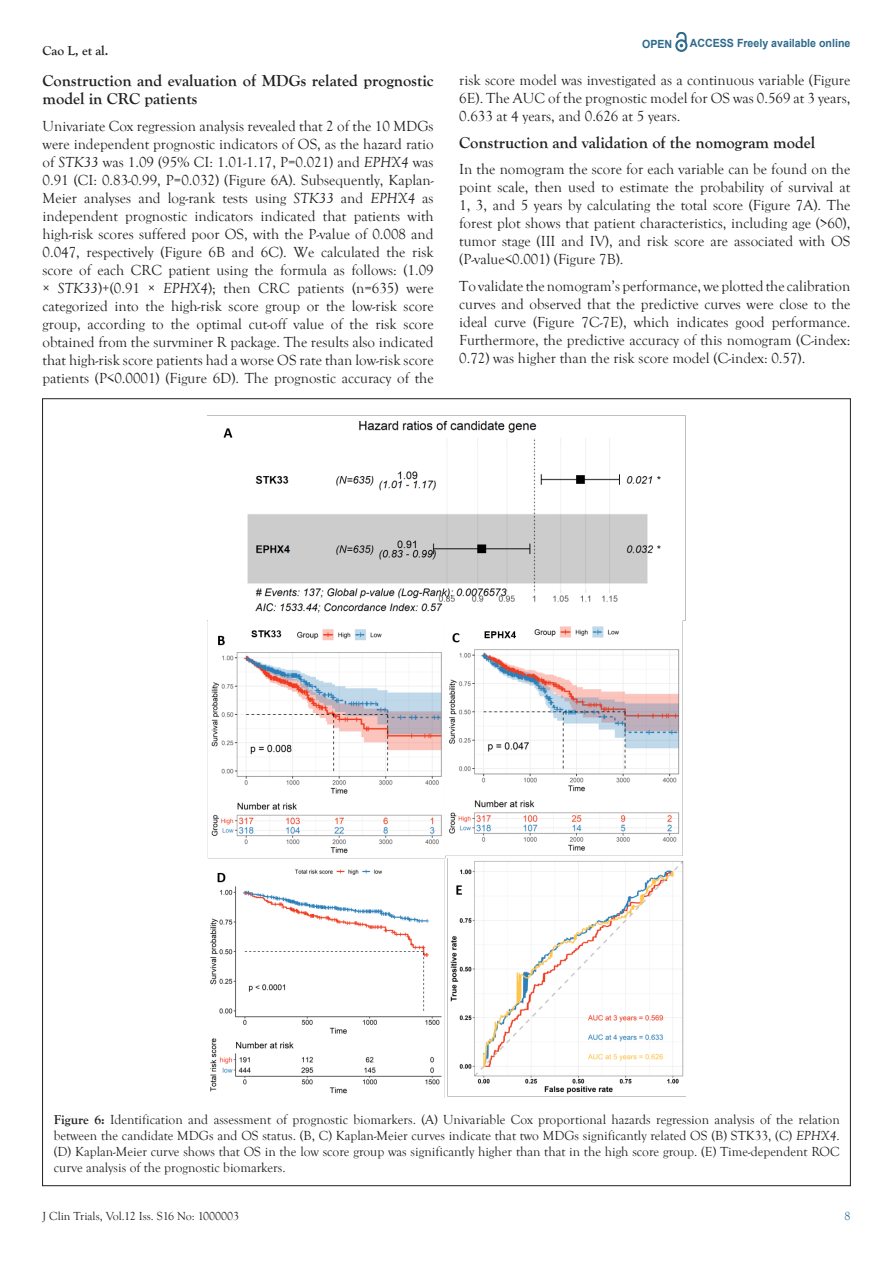
<style>
.page{position:relative;width:893px;height:1263px;background:#fff}
.page>*{position:absolute;margin:0;border:0;box-sizing:border-box;transform-origin:0 0}
.Sub-Side_hedding{font:700 16.5px/18px "Goudy Old Style T";color:#231f20}
.Sub-Side_hedding-2{font:15px/18px "Goudy Old Style T";color:#231f20;text-align:justify}
.t1{font:13.5px/16.2px "Goudy Old Style T";color:#231f20;text-align:justify}
.t2{font:700 13.5px "Goudy Old Style T";color:#231f20}
.t3{font:12px "Goudy Old Style T";color:#231f20}
.t4{font:12px "Goudy Old Style T";color:#2d6a8f}
.t5{font:700 11.25px "Arial";color:#2d6a8e;scale:.94 1}
.s1{font-style:italic}
.s2{font-weight:700}
</style>
<div class="page">
<svg style="left:675px;top:32px;width:12px;height:20px"></svg>
<img style="left:207px;top:415px;width:479px;height:682px">
<p class="t2" style="left:43px;top:43px;width:67px">Cao L, et al.</p>
<p class="Sub-Side_hedding" style="left:43px;top:72px;width:393px">Construction and evaluation of MDGs related prognostic model in CRC patients</p>
<p class="Sub-Side_hedding-2" style="left:43px;top:117px;width:393px">Univariate Cox regression analysis revealed that 2 of the 10 MDGs were independent prognostic indicators of OS, as the hazard ratio of <span class="s1">STK33</span> was 1.09 (95% CI: 1.01-1.17, P=0.021) and <span class="s1">EPHX4</span> was 0.91 (CI: 0.83-0.99, P=0.032) (Figure 6A). Subsequently, Kaplan-Meier analyses and log-rank tests using <span class="s1">STK33</span> and <span class="s1">EPHX4</span> as independent prognostic indicators indicated that patients with high-risk scores suffered poor OS, with the P-value of 0.008 and 0.047, respectively (Figure 6B and 6C). We calculated the risk score of each CRC patient using the formula as follows: (1.09 × <span class="s1">STK33</span>)+(0.91 × <span class="s1">EPHX4</span>); then CRC patients (n=635) were categorized into the high-risk score group or the low-risk score group, according to the optimal cut-off value of the risk score obtained from the survminer R package. The results also indicated that high-risk score patients had a worse OS rate than low-risk score patients (P&lt;0.0001) (Figure 6D). The prognostic accuracy of the</p>
<p class="t5" style="left:642px;top:37px;width:34px">OPEN</p>
<p class="t5" style="left:690px;top:36px;width:172px">ACCESS Freely available online</p>
<p class="Sub-Side_hedding-2" style="left:459px;top:71px;width:393px">risk score model was investigated as a continuous variable (Figure 6E). The AUC of the prognostic model for OS was 0.569 at 3 years, 0.633 at 4 years, and 0.626 at 5 years.</p>
<p class="Sub-Side_hedding" style="left:459px;top:133px;width:358px">Construction and validation of the nomogram model</p>
<p class="Sub-Side_hedding-2" style="left:459px;top:160px;width:393px">In the nomogram the score for each variable can be found on the point scale, then used to estimate the probability of survival at 1, 3, and 5 years by calculating the total score (Figure 7A). The forest plot shows that patient characteristics, including age (&gt;60), tumor stage (III and IV), and risk score are associated with OS (P-value&lt;0.001) (Figure 7B).</p>
<p class="Sub-Side_hedding-2" style="left:459px;top:277px;width:393px">To validate the nomogram’s performance, we plotted the calibration curves and observed that the predictive curves were close to the ideal curve (Figure 7C-7E), which indicates good performance.<br>Furthermore, the predictive accuracy of this nomogram (C-index:<br>0.72) was higher than the risk score model (C-index: 0.57).</p>
<p class="t1" style="left:54px;top:1111px;width:787px"><span class="s2">Figure 6:</span> Identification and assessment of prognostic biomarkers. (A) Univariable Cox proportional hazards regression analysis of the relation between the candidate MDGs and OS status. (B, C) Kaplan-Meier curves indicate that two MDGs significantly related OS (B) STK33, (C) <span class="s1">EPHX4</span>. (D) Kaplan-Meier curve shows that OS in the low score group was significantly higher than that in the high score group. (E) Time-dependent ROC curve analysis of the prognostic biomarkers.</p>
<p class="t3" style="left:43px;top:1210px;width:198px">J Clin Trials, Vol.12 Iss. S16 No: 1000003</p>
<p class="t4" style="left:844px;top:1210px;width:7px">8</p>
</div>
